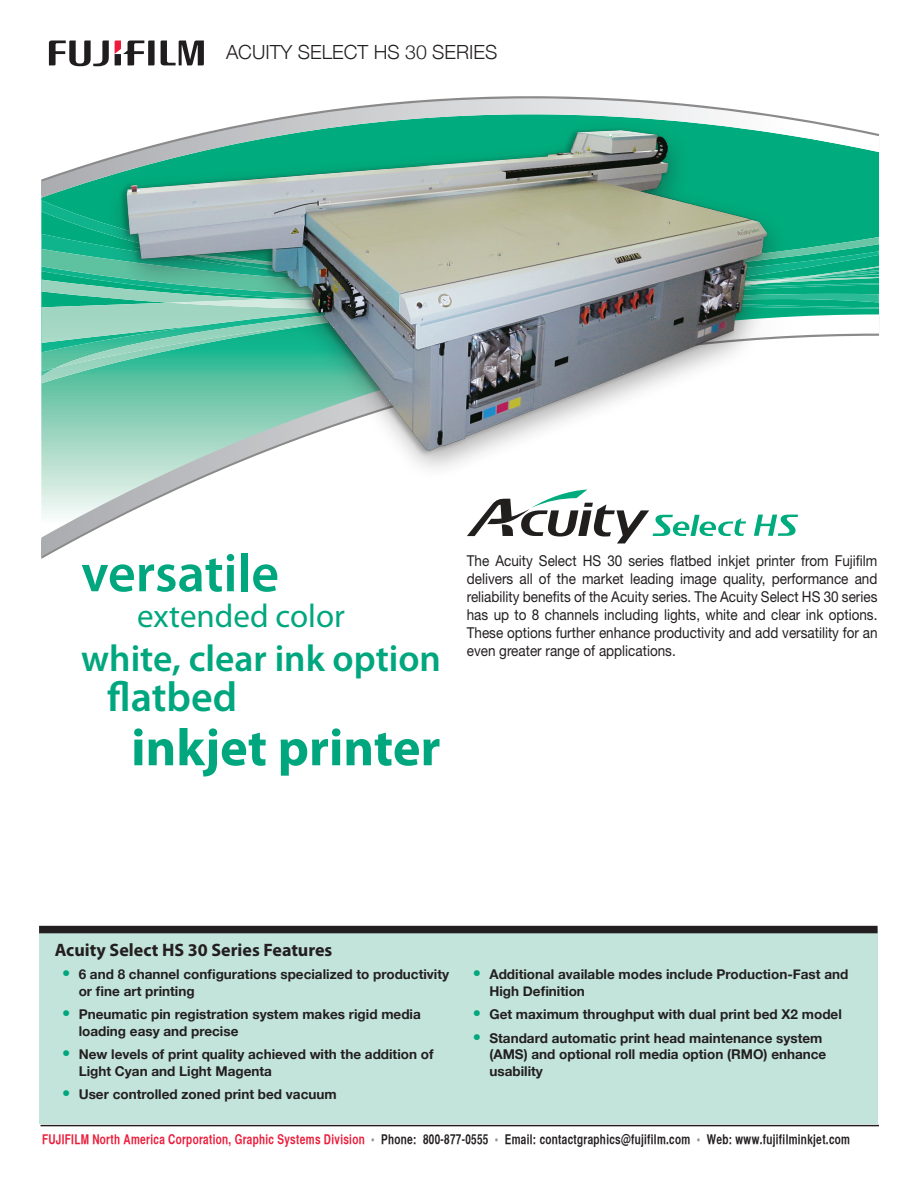
<style>
.page{position:relative;width:918px;height:1188px;background:#fff}
.page>*{position:absolute;margin:0;border:0;box-sizing:border-box;transform-origin:0 0}
.t1{font:600 54px "Myriad Pro";color:#00a77e}
.t2{font:700 52.5px "Myriad Pro";color:#00a77e}
.t3{font:600 42px "Myriad Pro";color:#00a77e}
.t4{font:600 37.5px "Myriad Pro";color:#00a77e}
.t5{font:33px "Myriad Pro";color:#00a77e}
.t6{font:300 19.5px "Helvetica Neue";color:#231f20}
.t7{font:700 18px "Myriad Pro";color:#231f20}
.t8{font:15px/18px "Helvetica Neue";color:#231f20;text-align:justify;scale:.9 1}
.t9{font:700 13.5px/16.5px "Helvetica Neue";color:#231f20}
.t10{font:13.5px "Helvetica CY Bold";letter-spacing:.025em;color:#231f20;scale:.9 1}
.s1{font-family:"Helvetica Neue CE";font-size:16.5px;color:#00a77e}
.s2{color:#ec1b3a}
.s3{color:#939598}
</style>
<div class="page">
<div style="left:39px;top:930px;width:839px;height:194px;background:#c3e4da"></div>
<hr style="left:40px;top:1125px;width:839px;height:1px;background:#231f20">
<div style="left:39px;top:926px;width:839px;height:7px;background:#231f20"></div>
<svg style="left:41px;top:314px;width:757px;height:243px"></svg>
<svg style="left:41px;top:96px;width:838px;height:102px"></svg>
<svg style="left:42px;top:201px;width:837px;height:33px;background:#04ad80"></svg>
<svg style="left:42px;top:237px;width:837px;height:134px"></svg>
<svg style="left:161px;top:40px;width:43px;height:25px"></svg>
<svg style="left:49px;top:40px;width:60px;height:27px"></svg>
<svg style="left:115px;top:41px;width:40px;height:24px"></svg>
<svg style="left:467px;top:490px;width:279px;height:53px"></svg>
<svg style="left:754px;top:515px;width:44px;height:21px"></svg>
<img style="left:93px;top:102px;width:746px;height:378px">
<h3 class="t6" style="left:226px;top:37px;width:273px">ACUITY SELECT HS 30 SERIES</h3>
<h1 class="t1" style="left:81px;top:539px;width:199px">versatile</h1>
<h3 class="t5" style="left:137px;top:596px;width:209px">extended color</h3>
<h3 class="t4" style="left:81px;top:634px;width:361px">white, clear ink option</h3>
<h3 class="t3" style="left:107px;top:670px;width:131px">flatbed</h3>
<h2 class="t2" style="left:131px;top:713px;width:311px">inkjet printer</h2>
<p class="t8" style="left:467px;top:552px;width:458px">The Acuity Select HS 30 series flatbed inkjet printer from Fujifilm delivers all of the market leading image quality, performance and reliability benefits of the Acuity series. The Acuity Select HS 30 series has up to 8 channels including lights, white and clear ink options.<br>These options further enhance productivity and add versatility for an even greater range of applications.</p>
<h3 class="t7" style="left:55px;top:939px;width:279px">Acuity Select HS 30 Series Features</h3>
<p class="t9" style="left:79px;top:967px;width:372px;text-indent:-17px"><span class="s1">•</span> 6 and 8 channel configurations specialized to productivity or fine art printing</p>
<p class="t9" style="left:79px;top:1007px;width:344px;text-indent:-17px"><span class="s1">•</span> Pneumatic pin registration system makes rigid media loading easy and precise</p>
<p class="t9" style="left:79px;top:1047px;width:356px;text-indent:-17px"><span class="s1">•</span> New levels of print quality achieved with the addition of<br>Light Cyan and Light Magenta</p>
<p class="t9" style="left:62px;top:1086px;width:276px"><span class="s1">•</span> User controlled zoned print bed vacuum</p>
<p class="t9" style="left:489px;top:967px;width:360px;text-indent:-17px"><span class="s1">•</span> Additional available modes include Production-Fast and<br>High Definition</p>
<p class="t9" style="left:473px;top:1007px;width:370px"><span class="s1">•</span> Get maximum throughput with dual print bed X2 model</p>
<p class="t9" style="left:489px;top:1030px;width:338px;text-indent:-17px"><span class="s1">•</span> Standard automatic print head maintenance system (AMS) and optional roll media option (RMO) enhance usability</p>
<p class="t10" style="left:42px;top:1131px;width:899px"><span class="s2">FUJIFILM North America Corporation, Graphic Systems Division</span> <span class="s3">•</span> Phone: 800-877-0555 <span class="s3">•</span> Email: contactgraphics@fujifilm.com <span class="s3">•</span> Web: www.fujifilminkjet.com</p>
</div>
